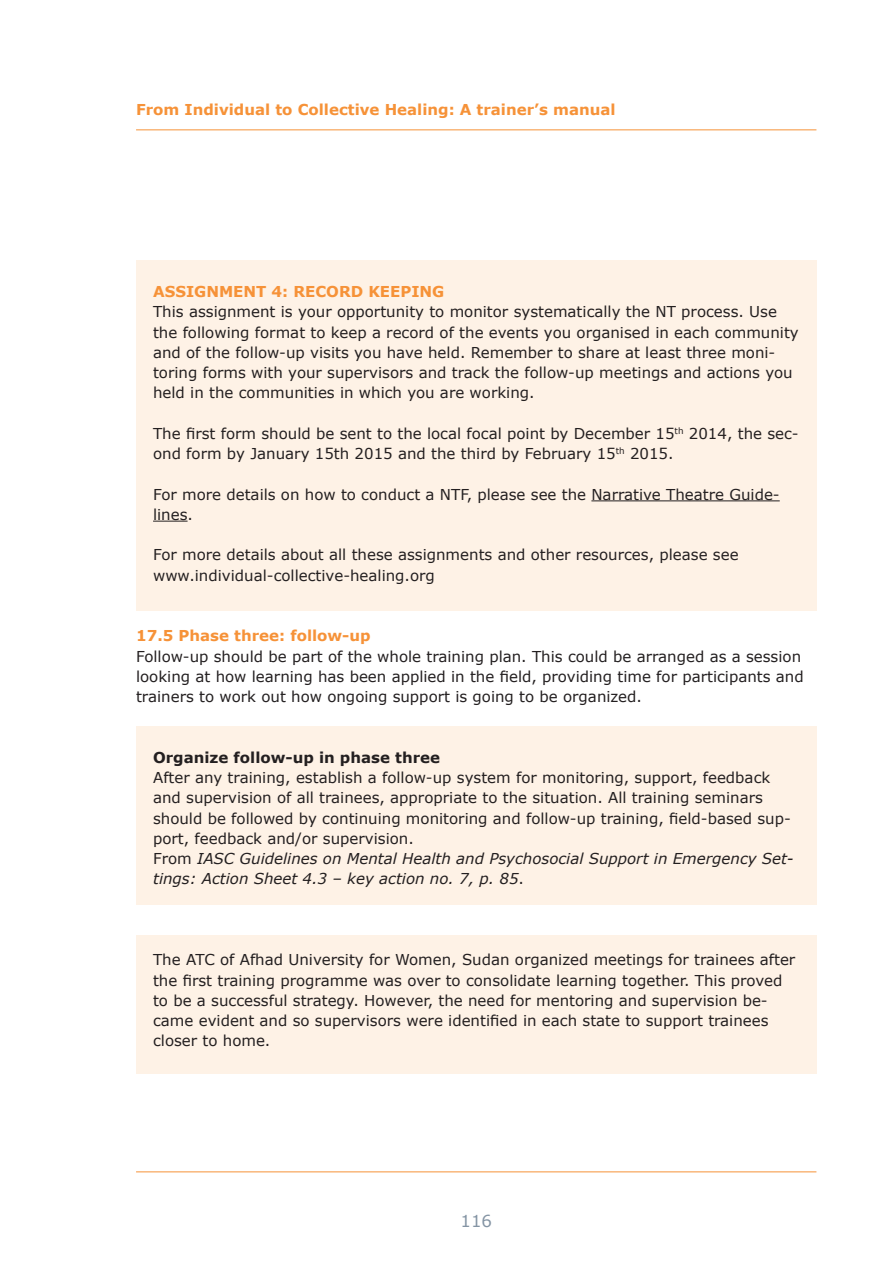
<style>
.page{position:relative;width:893px;height:1263px;background:#fff}
.page>*{position:absolute;margin:0;border:0;box-sizing:border-box;transform-origin:0 0}
.t1{font:16.5px "Verdana";color:#8494a4}
.t2{font:15px/20.2px "Verdana";color:#231f20}
.t3{font:700 15px "Verdana";color:#f69238}
.t4{font:700 15px "Verdana";color:#231f20}
.s1{font-style:italic}
</style>
<div class="page">
<hr style="left:136px;top:1171px;width:680px;height:1px;background:#f69238">
<hr style="left:136px;top:129px;width:680px;height:1px;background:#f69238">
<div style="left:136px;top:260px;width:680px;height:351px;background:#fef2e6"></div>
<hr style="left:591px;top:500px;width:189px;height:1px;background:#231f20">
<hr style="left:153px;top:521px;width:35px;height:1px;background:#231f20">
<div style="left:136px;top:726px;width:680px;height:179px;background:#fef2e6"></div>
<div style="left:136px;top:935px;width:680px;height:138px;background:#fef2e6"></div>
<p class="t3" style="left:136px;top:100px;width:481px">From Individual to Collective Healing: A trainer’s manual</p>
<p class="t3" style="left:153px;top:282px;width:293px">ASSIGNMENT 4: RECORD KEEPING</p>
<p class="t2" style="left:153px;top:302px;width:647px">This assignment is your opportunity to monitor systematically the NT process. Use the following format to keep a record of the events you organised in each community and of the follow-up visits you have held. Remember to share at least three moni&shy;toring forms with your supervisors and track the follow-up meetings and actions you held in the communities in which you are working.</p>
<p class="t2" style="left:153px;top:423px;width:647px">The first form should be sent to the local focal point by December 15<sup>th</sup> 2014, the sec&shy;ond form by January 15th 2015 and the third by February 15<sup>th</sup> 2015.</p>
<p class="t2" style="left:153px;top:484px;width:628px">For more details on how to conduct a NTF, please see the Narrative Theatre Guide&shy;lines.</p>
<p class="t2" style="left:153px;top:545px;width:587px">For more details about all these assignments and other resources, please see www.individual-collective-healing.org</p>
<p class="t3" style="left:136px;top:626px;width:236px">17.5 Phase three: follow-up</p>
<p class="t2" style="left:136px;top:646px;width:669px">Follow-up should be part of the whole training plan. This could be arranged as a session looking at how learning has been applied in the field, providing time for participants and trainers to work out how ongoing support is going to be organized.</p>
<p class="t4" style="left:153px;top:748px;width:288px">Organize follow-up in phase three</p>
<p class="t2" style="left:153px;top:768px;width:642px">After any training, establish a follow-up system for monitoring, support, feedback and supervision of all trainees, appropriate to the situation. All training seminars should be followed by continuing monitoring and follow-up training, field-based sup&shy;port, feedback and/or supervision.<br>From <span class="s1">IASC Guidelines on Mental Health and Psychosocial Support in Emergency Set&shy;tings: Action Sheet 4.3 – key action no. 7, p. 85</span>.</p>
<p class="t2" style="left:153px;top:950px;width:644px">The ATC of Afhad University for Women, Sudan organized meetings for trainees after the first training programme was over to consolidate learning together. This proved to be a successful strategy. However, the need for mentoring and supervision be&shy;came evident and so supervisors were identified in each state to support trainees closer to home.</p>
<p class="t1" style="left:460px;top:1211px;width:33px">116</p>
</div>
